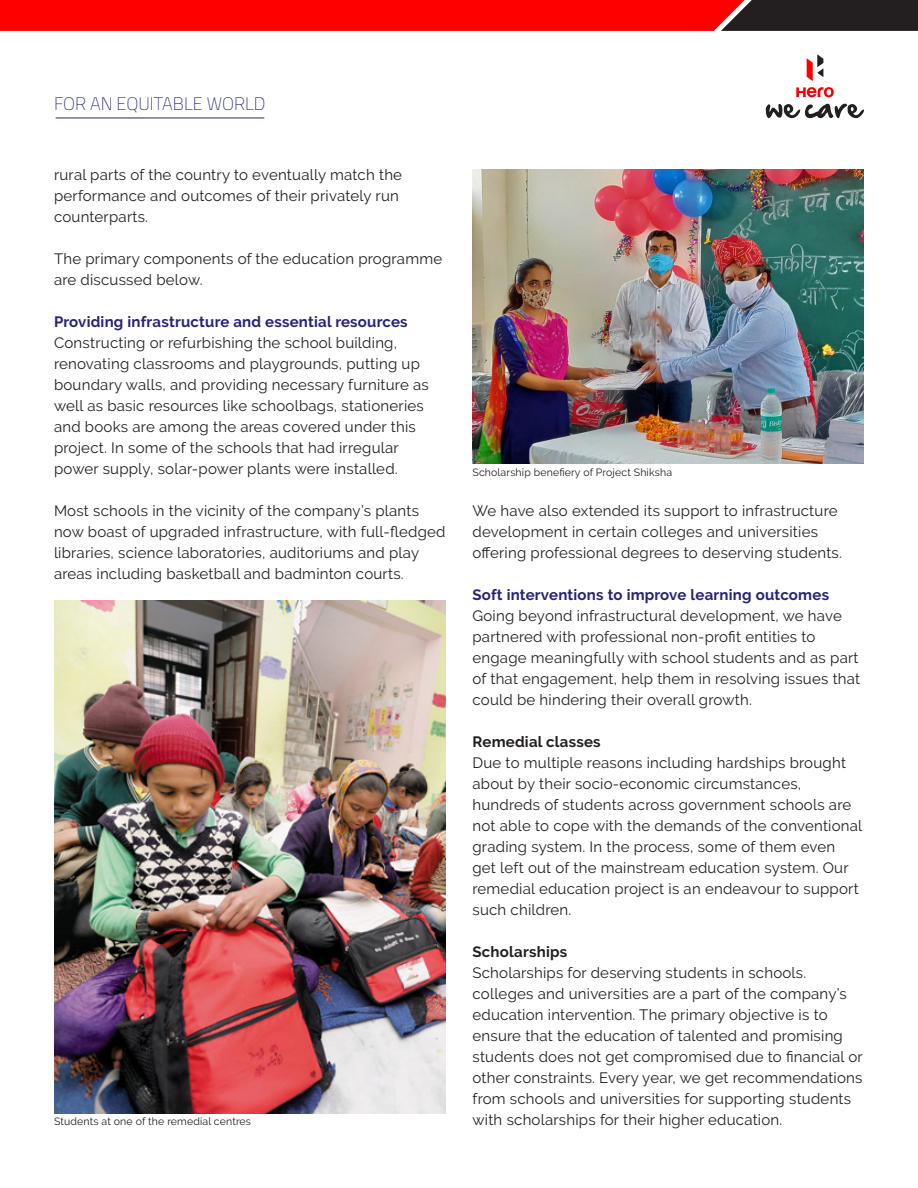
<style>
.page{position:relative;width:918px;height:1188px;background:#fff}
.page>*{position:absolute;margin:0;border:0;box-sizing:border-box;transform-origin:0 0}
.t1{font:200 18px "Cairo";color:#26237b}
.t2{font:15px/21px "Raleway";letter-spacing:.015em;color:#231f20}
.t3{font:700 15px "Raleway";letter-spacing:.015em;color:#26237b}
.t4{font:700 15px "Raleway";letter-spacing:.015em;color:#231f20}
.t5{font:10.5px "Raleway";letter-spacing:.015em;color:#231f20}
</style>
<div class="page">
<svg style="left:0;top:0;width:918px;height:31px;background:#d30808"></svg>
<svg style="left:807px;top:54px;width:16px;height:27px"></svg>
<svg style="left:765px;top:87px;width:99px;height:32px"></svg>
<hr style="left:56px;top:118px;width:208px;height:1px;background:#26237b">
<img style="left:54px;top:600px;width:392px;height:513px">
<img style="left:472px;top:169px;width:392px;height:294px">
<p class="t1" style="left:54px;top:89px;width:213px">FOR AN EQUITABLE WORLD</p>
<p class="t2" style="left:54px;top:164px;width:350px">rural parts of the country to eventually match the performance and outcomes of their privately run counterparts.</p>
<p class="t2" style="left:54px;top:248px;width:390px">The primary components of the education programme are discussed below.</p>
<p class="t3" style="left:54px;top:313px;width:355px">Providing infrastructure and essential resources</p>
<p class="t2" style="left:54px;top:332px;width:376px">Constructing or refurbishing the school building, renovating classrooms and playgrounds, putting up boundary walls, and providing necessary furniture as well as basic resources like schoolbags, stationeries and books are among the areas covered under this project. In some of the schools that had irregular power supply, solar-power plants were installed.</p>
<p class="t2" style="left:54px;top:500px;width:393px">Most schools in the vicinity of the company’s plants now boast of upgraded infrastructure, with full-fledged libraries, science laboratories, auditoriums and play areas including basketball and badminton courts.</p>
<p class="t2" style="left:472px;top:500px;width:371px">We have also extended its support to infrastructure development in certain colleges and universities offering professional degrees to deserving students.</p>
<p class="t3" style="left:472px;top:586px;width:358px">Soft interventions to improve learning outcomes</p>
<p class="t2" style="left:472px;top:605px;width:389px">Going beyond infrastructural development, we have partnered with professional non-profit entities to engage meaningfully with school students and as part of that engagement, help them in resolving issues that could be hindering their overall growth.</p>
<p class="t4" style="left:472px;top:733px;width:130px">Remedial classes</p>
<p class="t2" style="left:472px;top:752px;width:391px">Due to multiple reasons including hardships brought about by their socio-economic circumstances, hundreds of students across government schools are not able to cope with the demands of the conventional grading system. In the process, some of them even get left out of the mainstream education system. Our remedial education project is an endeavour to support such children.</p>
<p class="t4" style="left:472px;top:943px;width:96px">Scholarships</p>
<p class="t2" style="left:472px;top:962px;width:392px">Scholarships for deserving students in schools. colleges and universities are a part of the company’s education intervention. The primary objective is to ensure that the education of talented and promising students does not get compromised due to financial or other constraints. Every year, we get recommendations from schools and universities for supporting students</p>
<p class="t5" style="left:54px;top:1115px;width:199px">Students at one of the remedial centres</p>
<p class="t2" style="left:472px;top:1109px;width:311px">with scholarships for their higher education.</p>
<p class="t5" style="left:472px;top:466px;width:201px">Scholarship benefiery of Project Shiksha</p>
</div>
